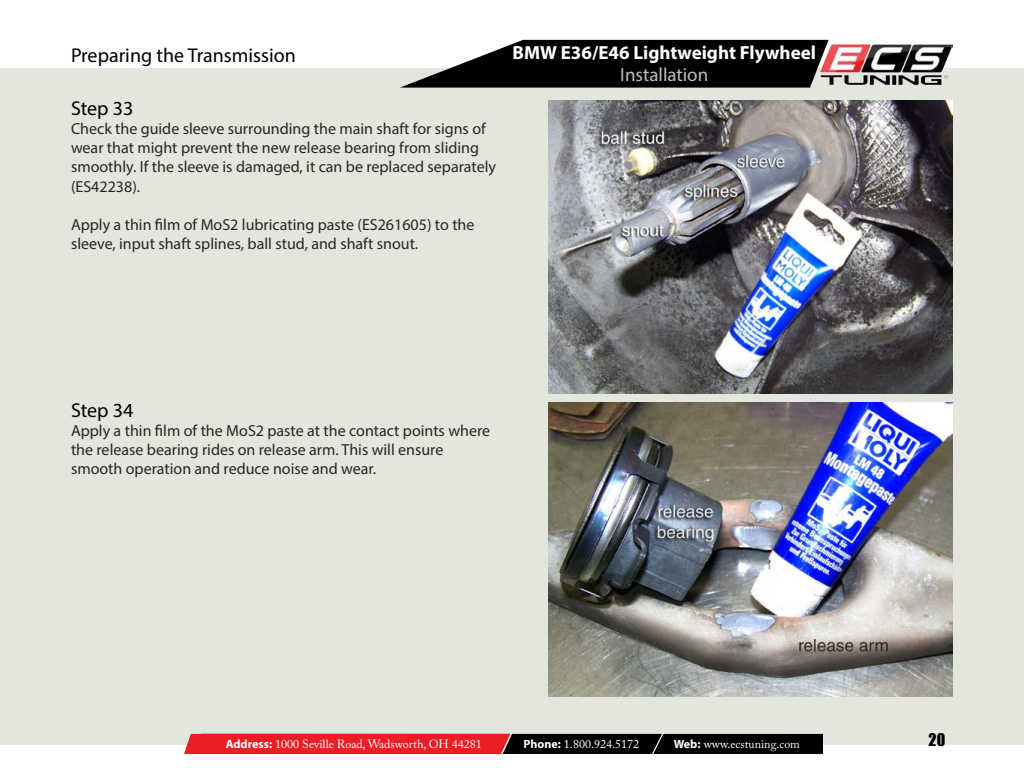
<style>
.page{position:relative;width:1024px;height:768px;background:#fff}
.page>*{position:absolute;margin:0;border:0;box-sizing:border-box;transform-origin:0 0}
.t1{font:20px "Myriad Pro";color:#000}
.t2{font:700 19px "Myriad Pro";color:#fff}
.t3{font:19px "Myriad Pro";color:#bcbec0}
.t4{font:16px/19.2px "Myriad Pro";color:#262626}
.t5{font:16px "Impact";color:#000}
.t6{font:12px "Adobe Caslon Pro";color:#fff}
.s1{font-family:"Myriad Pro";font-weight:700}
</style>
<div class="page">
<div style="left:0;top:68px;width:1024px;height:677px;background:#e3e6dd"></div>
<svg style="left:400px;top:40px;width:429px;height:48px;background:#272727"></svg>
<svg style="left:184px;top:732px;width:639px;height:22px;background:#812325"></svg>
<img style="left:820px;top:44px;width:132px;height:40px">
<img style="left:548px;top:101px;width:404px;height:293px">
<img style="left:549px;top:403px;width:404px;height:294px">
<p class="t1" style="left:71px;top:43px;width:226px">Preparing the Transmission</p>
<p class="t1" style="left:71px;top:96px;width:64px">Step 33</p>
<p class="t4" style="left:71px;top:119px;width:427px">Check the guide sleeve surrounding the main shaft for signs of wear that might prevent the new release bearing from sliding smoothly. If the sleeve is damaged, it can be replaced separately (ES42238).</p>
<p class="t4" style="left:71px;top:215px;width:405px">Apply a thin film of MoS2 lubricating paste (ES261605) to the sleeve, input shaft splines, ball stud, and shaft snout.</p>
<p class="t2" style="left:513px;top:40px;width:305px">BMW E36/E46 Lightweight Flywheel</p>
<p class="t3" style="left:620px;top:63px;width:90px">Installation</p>
<p class="t1" style="left:71px;top:398px;width:64px">Step 34</p>
<p class="t4" style="left:71px;top:421px;width:421px">Apply a thin film of the MoS2 paste at the contact points where the release bearing rides on release arm. This will ensure smooth operation and reduce noise and wear.</p>
<p class="t6" style="left:226px;top:737px;width:258px"><span class="s1">Address:</span> 1000 Seville Road, Wadsworth, OH 44281</p>
<p class="t6" style="left:524px;top:737px;width:117px"><span class="s1">Phone:</span> 1.800.924.5172</p>
<p class="t6" style="left:674px;top:737px;width:128px"><span class="s1">Web:</span> www.ecstuning.com</p>
<p class="t5" style="left:929px;top:727px;width:18px">20</p>
</div>
